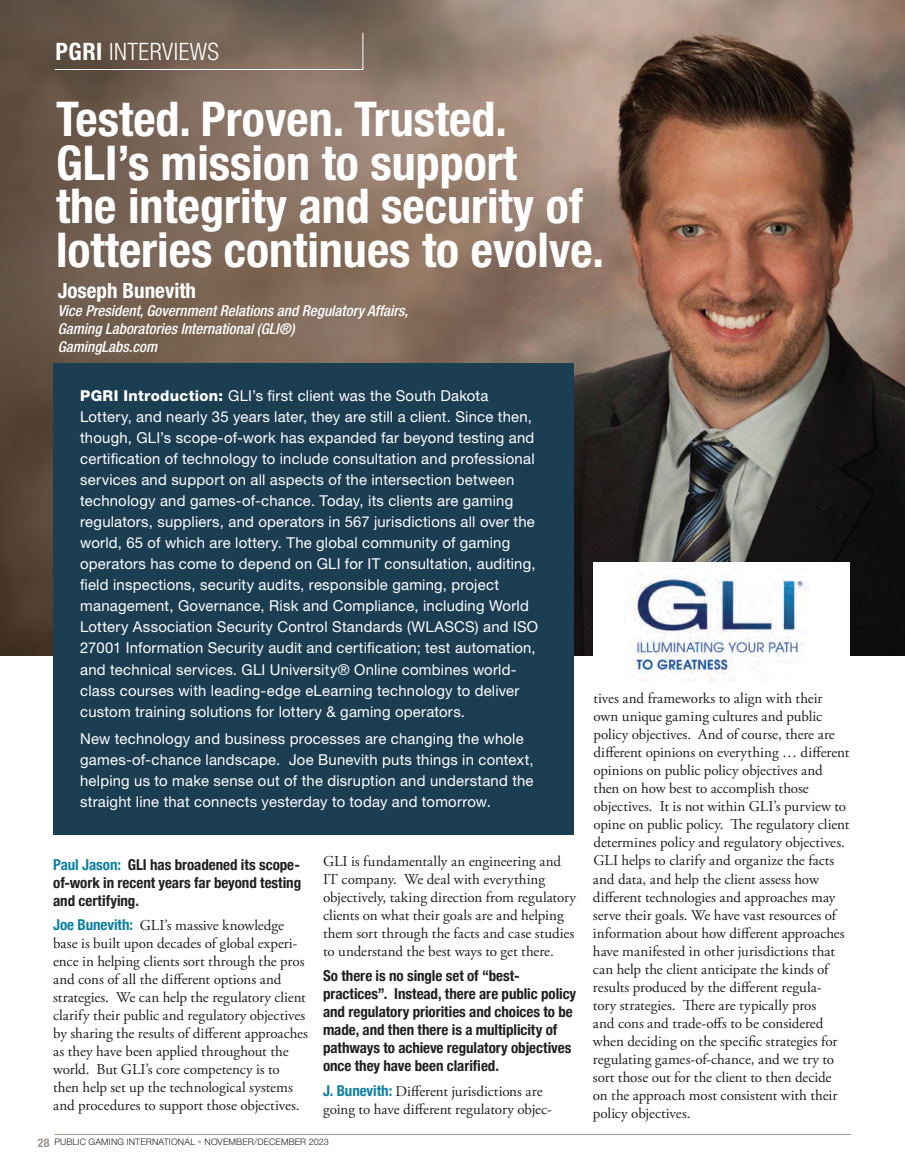
<style>
.page{position:relative;width:905px;height:1175px;background:#fff}
.page>*{position:absolute;margin:0;border:0;box-sizing:border-box;transform-origin:0 0}
.t1{font:700 condensed 48px/43.5px "Helvetica Neue LT Std";color:#fff}
.t2{font:300 condensed 24px "Helvetica Neue LT Std";letter-spacing:.02em;color:#fff}
.t3{font:700 condensed 21px "Helvetica Neue LT Std";color:#fff}
.t4{font:15px/18px "Adobe Garamond Pro";letter-spacing:-.005em;color:#231f20}
.pulse{font:15px/21px "Helvetica Neue LT Std";letter-spacing:.015em;color:#fff}
.t5{font:700 condensed 15px/18px "Helvetica Neue";letter-spacing:-.005em;color:#231f20;text-align:justify}
.t6{font:italic 500 condensed 15px/18px "Helvetica Neue LT Std";color:#fff}
.t7{font:300 9px "Helvetica Neue LT Std";letter-spacing:.015em;color:#231f20}
.s1{font-weight:700}
.s2{font-weight:800}
.s3{color:#0d80a2}
.s4{font-family:"Helvetica Neue";font-weight:700;font-stretch:condensed;color:#0d80a2}
.s5{font-weight:700;font-stretch:condensed;font-size:12px;color:#a19689}
.s6{color:#beb6ad}
</style>
<div class="page">
<hr style="left:55px;top:1134px;width:795px;height:1px;background:#a19689">
<img style="left:0;top:0;width:904px;height:655px">
<div style="left:593px;top:562px;width:256px;height:127px;background:#fff"></div>
<img style="left:624px;top:576px;width:185px;height:104px">
<div style="left:53px;top:364px;width:520px;height:471px;background:#1c3e53"></div>
<svg style="left:54px;top:32px;width:309px;height:38px;background:#776558"></svg>
<p class="t2" style="left:56px;top:37px;width:165px"><span class="s1">PGRI</span> INTERVIEWS</p>
<p class="t1" style="left:56px;top:97px;width:549px">Tested. Proven. Trusted.<br>GLI’s mission to support<br>the integrity and security of lotteries continues to evolve.</p>
<p class="t3" style="left:58px;top:278px;width:140px">Joseph Bunevith</p>
<p class="t6" style="left:58px;top:302px;width:352px">Vice President, Government Relations and Regulatory Affairs,<br>Gaming Laboratories International (GLI®)</p>
<p class="t6" style="left:58px;top:338px;width:101px">GamingLabs.com</p>
<p class="pulse" style="left:80px;top:385px;width:459px"><span class="s2">PGRI Introduction:</span> GLI’s first client was the South Dakota Lottery, and nearly 35 years later, they are still a client. Since then, though, GLI’s scope-of-work has expanded far beyond testing and certification of technology to include consultation and professional services and support on all aspects of the intersection between technology and games-of-chance. Today, its clients are gaming regulators, suppliers, and operators in 567 jurisdictions all over the world, 65 of which are lottery. The global community of gaming operators has come to depend on GLI for IT consultation, auditing, field inspections, security audits, responsible gaming, project management, Governance, Risk and Compliance, including World Lottery Association Security Control Standards (WLASCS) and ISO 27001 Information Security audit and certification; test automation, and technical services. GLI University® Online combines world&shy;class courses with leading-edge eLearning technology to deliver custom training solutions for lottery &amp; gaming operators.</p>
<p class="pulse" style="left:80px;top:728px;width:455px">New technology and business processes are changing the whole games-of-chance landscape. Joe Bunevith puts things in context, helping us to make sense out of the disruption and understand the straight line that connects yesterday to today and tomorrow.</p>
<p class="t5" style="left:53px;top:854px;width:249px"><span class="s3">Paul Jason:</span> GLI has broadened its scope&shy;of-work in recent years far beyond testing and certifying.</p>
<p class="t4" style="left:53px;top:917px;width:256px"><span class="s4">Joe Bunevith:</span> GLI’s massive knowledge base is built upon decades of global experi&shy;ence in helping clients sort through the pros and cons of all the different options and strategies. We can help the regulatory client clarify their public and regulatory objectives by sharing the results of different approaches as they have been applied throughout the world. But GLI’s core competency is to then help set up the technological systems and procedures to support those objectives.</p>
<p class="t4" style="left:323px;top:852px;width:254px">GLI is fundamentally an engineering and IT company. We deal with everything objectively, taking direction from regulatory clients on what their goals are and helping them sort through the facts and case studies to understand the best ways to get there.</p>
<p class="t5" style="left:323px;top:965px;width:255px;text-align:left">So there is no single set of “best&shy;practices”. Instead, there are public policy and regulatory priorities and choices to be made, and then there is a multiplicity of pathways to achieve regulatory objectives once they have been clarified.</p>
<p class="t4" style="left:323px;top:1082px;width:230px"><span class="s4">J. Bunevith:</span> Different jurisdictions are going to have different regulatory objec-</p>
<p class="t7" style="left:38px;top:1135px;width:292px"><span class="s5">28</span> PUBLIC GAMING INTERNATIONAL <span class="s6">•</span> NOVEMBER/DECEMBER 2023</p>
<p class="t4" style="left:593px;top:690px;width:258px">tives and frameworks to align with their own unique gaming cultures and public policy objectives. And of course, there are different opinions on everything … different opinions on public policy objectives and then on how best to accomplish those objectives. It is not within GLI’s purview to opine on public policy. The regulatory client determines policy and regulatory objectives.<br>GLI helps to clarify and organize the facts and data, and help the client assess how different technologies and approaches may serve their goals. We have vast resources of information about how different approaches have manifested in other jurisdictions that can help the client anticipate the kinds of results produced by the different regula-<br>tory strategies. There are typically pros<br>and cons and trade-offs to be considered when deciding on the specific strategies for regulating games-of-chance, and we try to sort those out for the client to then decide on the approach most consistent with their policy objectives.</p>
</div>
